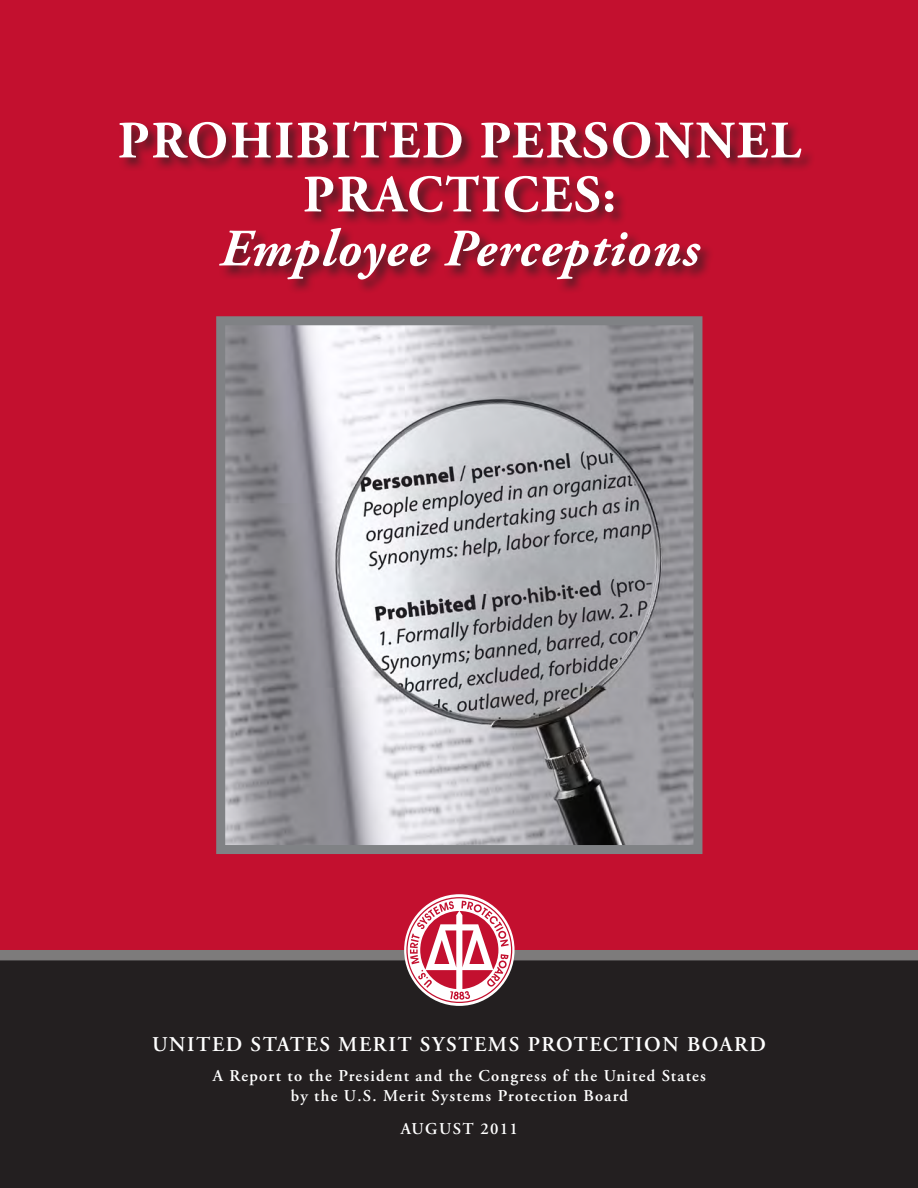
<style>
.page{position:relative;width:918px;height:1188px;background:#fff}
.page>*{position:absolute;margin:0;border:0;box-sizing:border-box;transform-origin:0 0}
.t1{font:700 52.5px "Adobe Garamond Pro";letter-spacing:.04em;color:#fff}
.t2{font:italic 700 52.5px "Adobe Garamond Pro";letter-spacing:.025em;color:#fff}
.t3{font:600 21px "Adobe Garamond Pro";letter-spacing:.075em;color:#fff}
.t4{font:600 16.5px "Adobe Garamond Pro";letter-spacing:.075em;color:#fff}
</style>
<div class="page">
<div style="left:0;top:0;width:918px;height:948px;background:#c3102f"></div>
<div style="left:0;top:949px;width:918px;height:239px;background:#231f20"></div>
<svg style="left:404px;top:894px;width:111px;height:112px"></svg>
<svg style="left:406px;top:897px;width:106px;height:106px"></svg>
<div style="left:118px;top:120px;width:697px;height:174px;background:#231f20;opacity:.75"></div>
<img style="left:226px;top:326px;width:466px;height:518px">
<div style="left:216px;top:316px;width:486px;height:538px;border:9px solid #808285"></div>
<p class="t1" style="left:118px;top:110px;width:685px">PROHIBITED PERSONNEL</p>
<p class="t1" style="left:303px;top:164px;width:315px">PRACTICES:</p>
<p class="t2" style="left:220px;top:218px;width:481px">Employee Perceptions</p>
<p class="t3" style="left:152px;top:1032px;width:615px">UNITED STATES MERIT SYSTEMS PROTECTION BOARD</p>
<p class="t4" style="left:213px;top:1067px;width:495px">A Report to the President and the Congress of the United States</p>
<p class="t4" style="left:291px;top:1086px;width:338px">by the U.S. Merit Systems Protection Board</p>
<p class="t4" style="left:401px;top:1119px;width:118px">AUGUST 2011</p>
</div>
